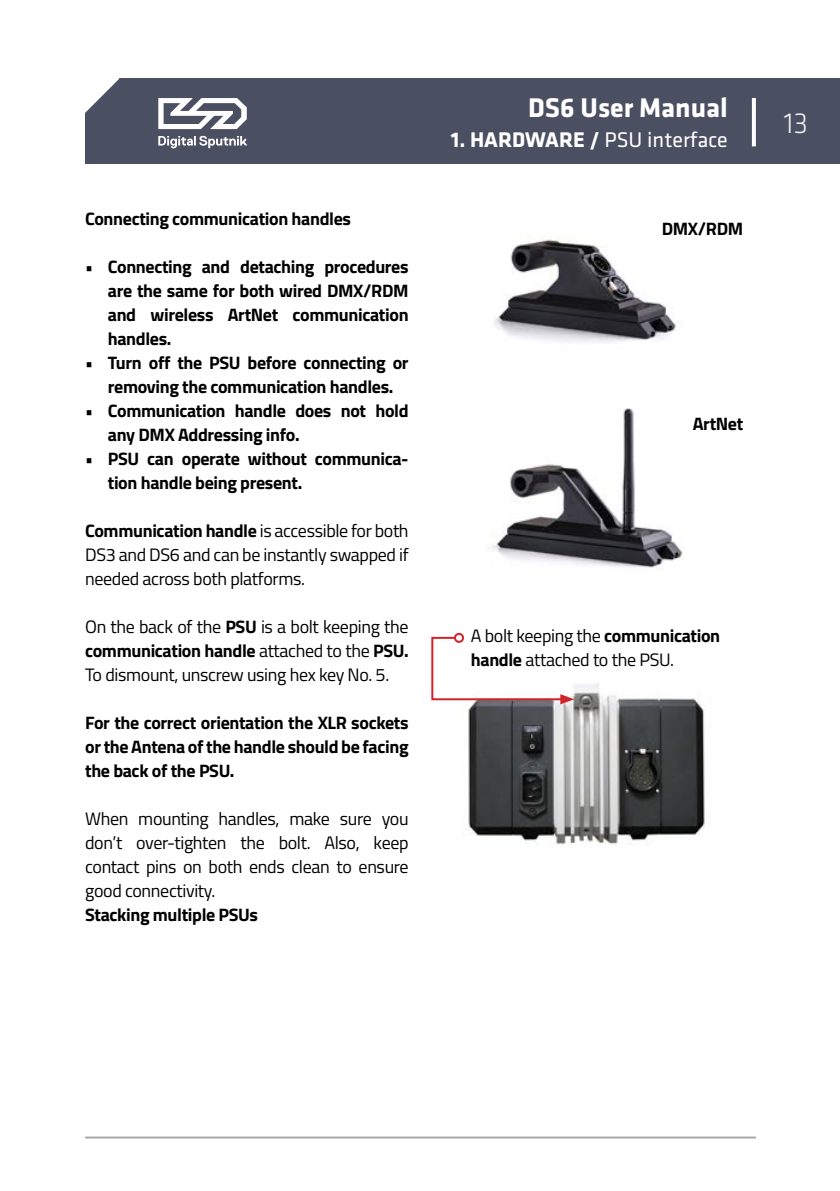
<style>
.page{position:relative;width:840px;height:1191px;background:#fff}
.page>*{position:absolute;margin:0;border:0;box-sizing:border-box;transform-origin:0 0}
.t1{font:300 30px "Klavika";color:#ededee}
.t2{font:700 28px "Klavika";color:#fff}
.t3{font:22px "Klavika";color:#fff}
.t4{font:700 18px/24px "Titillium Web";letter-spacing:-.02em;color:#000;text-align:justify}
.t5{font:18px/24px "Titillium Web";letter-spacing:-.02em;color:#000;text-align:justify}
.s1{font-weight:700}
</style>
<div class="page">
<div style="left:85px;top:79px;width:754px;height:85px;background:#4b4f62"></div>
<svg style="left:158px;top:136px;width:89px;height:12px"></svg>
<svg style="left:158px;top:98px;width:88px;height:31px"></svg>
<svg style="left:751px;top:98px;width:4px;height:48px"></svg>
<svg style="left:85px;top:78px;width:34px;height:35px"></svg>
<hr style="left:85px;top:1136px;width:670px;height:2px;background:#a7a9ac">
<img style="left:467px;top:683px;width:243px;height:162px">
<img style="left:494px;top:236px;width:182px;height:106px">
<img style="left:491px;top:408px;width:193px;height:160px">
<svg style="left:431px;top:636px;width:143px;height:68px"></svg>
<div style="left:454px;top:633px;width:10px;height:10px;border:2px solid #d2232a;border-radius:50%"></div>
<p class="t4" style="left:85px;top:205px;width:267px">Connecting communication handles</p>
<p class="t4" style="left:108px;top:253px;width:302px;text-indent:-23px">• Connecting and detaching procedures are the same for both wired DMX/RDM and wireless ArtNet communication handles.</p>
<p class="t4" style="left:85px;top:349px;width:325px;text-align:center">• Turn off the PSU before connecting or removing the communication handles.</p>
<p class="t4" style="left:108px;top:397px;width:302px;text-indent:-23px">• Communication handle does not hold any DMX Addressing info.</p>
<p class="t4" style="left:108px;top:445px;width:302px;text-indent:-23px">• PSU can operate without communica&shy;tion handle being present.</p>
<p class="t5" style="left:85px;top:517px;width:325px"><span class="s1">Communication handle</span> is accessible for both DS3 and DS6 and can be instantly swapped if needed across both platforms.</p>
<p class="t5" style="left:85px;top:613px;width:325px">On the back of the <span class="s1">PSU</span> is a bolt keeping the <span class="s1">communication handle</span> attached to the <span class="s1">PSU.<br></span>To dismount, unscrew using hex key No. 5.</p>
<p class="t4" style="left:85px;top:709px;width:325px">For the correct orientation the XLR sockets or the Antena of the handle should be facing the back of the PSU.</p>
<p class="t5" style="left:85px;top:805px;width:325px">When mounting handles, make sure you don’t over-tighten the bolt. Also, keep contact pins on both ends clean to ensure good connectivity.</p>
<p class="t4" style="left:85px;top:901px;width:174px">Stacking multiple PSUs</p>
<h2 class="t2" style="left:528px;top:92px;width:201px">DS6 User Manual</h2>
<p class="t3" style="left:450px;top:128px;width:278px"><span class="s1">1. HARDWARE /</span> PSU interface</p>
<p class="t4" style="left:661px;top:216px;width:83px">DMX/RDM</p>
<h1 class="t1" style="left:783px;top:107px;width:26px">13</h1>
<p class="t4" style="left:692px;top:411px;width:52px">ArtNet</p>
<p class="t5" style="left:470px;top:623px;width:251px">A bolt keeping the <span class="s1">communication handle</span> attached to the PSU.</p>
</div>
